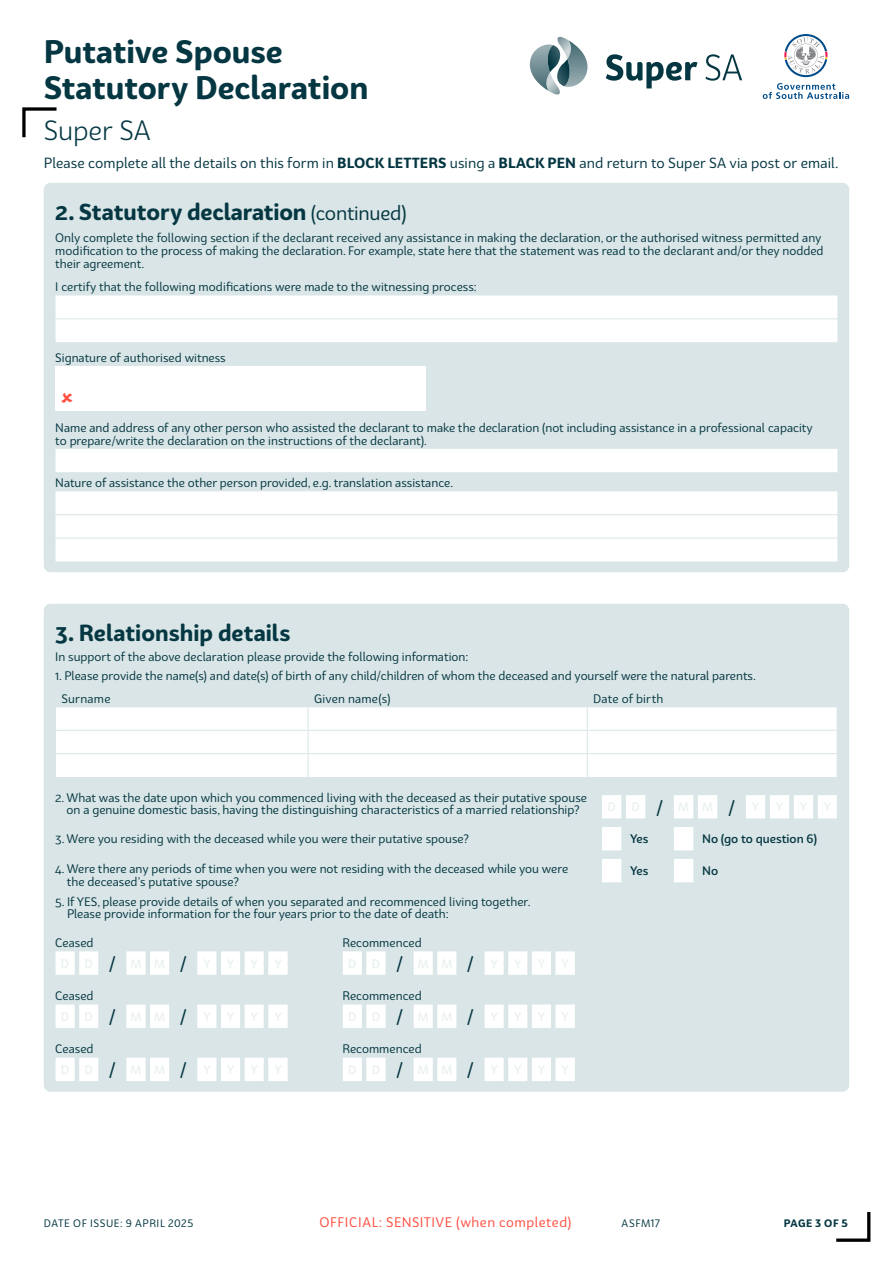
<style>
.page{position:relative;width:893px;height:1263px;background:#fff}
.page>*{position:absolute;margin:0;border:0;box-sizing:border-box;transform-origin:0 0}
.t1{font:700 31.5px/36px "Bw Surco";letter-spacing:-.005em;color:#053742}
.t2{font:27px "Bw Surco";letter-spacing:-.01em;color:#053742}
.t3{font:700 22.5px "Bw Surco";color:#053742}
.t4{font:14.25px "Bw Surco";letter-spacing:.005em;color:#053742}
.t5{font:13.5px "Bw Surco";letter-spacing:.035em;color:#ff4f42}
.t6{font:12px/12.8px "Bw Surco";color:#053742}
.t7{font:500 12px "Bw Surco";color:#053742}
.t8{font:500 12px "Bw Surco";color:#eaf0f1}
.t9{font:10.5px "Bw Surco";letter-spacing:.05em;color:#053742}
.t10{font:700 10.5px "Bw Surco";letter-spacing:.045em;color:#053742}
.s1{font-weight:700}
.s2{font-weight:400;font-size:19.5px}
.s3{font-size:18px;color:#053742}
</style>
<div class="page">
<svg style="left:22px;top:107px;width:35px;height:31px"></svg>
<svg style="left:836px;top:1212px;width:35px;height:30px"></svg>
<svg style="left:784px;top:34px;width:43px;height:43px"></svg>
<svg style="left:763px;top:83px;width:86px;height:16px"></svg>
<svg style="left:606px;top:54px;width:136px;height:34px"></svg>
<svg style="left:530px;top:37px;width:57px;height:58px"></svg>
<div style="left:44px;top:604px;width:805px;height:488px;background:#d9e5e6;border-radius:7px"></div>
<div style="left:56px;top:707px;width:781px;height:70px;background:#fff"></div>
<hr style="left:55px;top:730px;width:253px;height:1px;background:#d9e5e6">
<hr style="left:308px;top:730px;width:279px;height:1px;background:#d9e5e6">
<hr style="left:587px;top:730px;width:250px;height:1px;background:#d9e5e6">
<hr style="left:55px;top:753px;width:253px;height:1px;background:#d9e5e6">
<hr style="left:308px;top:753px;width:279px;height:1px;background:#d9e5e6">
<hr style="left:587px;top:753px;width:250px;height:1px;background:#d9e5e6">
<svg style="left:308px;top:707px;width:1px;height:70px"></svg>
<svg style="left:587px;top:707px;width:1px;height:70px"></svg>
<svg style="left:602px;top:795px;width:235px;height:87px"></svg>
<svg style="left:56px;top:951px;width:232px;height:24px"></svg>
<svg style="left:56px;top:1004px;width:232px;height:24px"></svg>
<svg style="left:56px;top:1058px;width:232px;height:23px"></svg>
<svg style="left:343px;top:951px;width:232px;height:24px"></svg>
<svg style="left:343px;top:1004px;width:232px;height:24px"></svg>
<svg style="left:343px;top:1058px;width:232px;height:23px"></svg>
<div style="left:44px;top:183px;width:805px;height:389px;background:#d9e5e6;border-radius:7px"></div>
<div style="left:56px;top:295px;width:782px;height:47px;background:#fff"></div>
<div style="left:56px;top:366px;width:370px;height:44px;background:#fff"></div>
<svg style="left:56px;top:449px;width:781px;height:112px;fill:#fff"></svg>
<hr style="left:56px;top:514px;width:781px;height:1px;background:#d9e5e6">
<hr style="left:56px;top:538px;width:781px;height:1px;background:#d9e5e6">
<h1 class="t1" style="left:44px;top:32px;width:326px">Putative Spouse<br>Statutory Declaration</h1>
<h2 class="t2" style="left:44px;top:112px;width:109px">Super SA</h2>
<p class="t4" style="left:44px;top:154px;width:796px">Please complete all the details on this form in <span class="s1">BLOCK LETTERS</span> using a <span class="s1">BLACK PEN</span> and return to Super SA via post or email.</p>
<h3 class="t3" style="left:55px;top:196px;width:353px">2. Statutory declaration <span class="s2">(continued)</span></h3>
<p class="t6" style="left:55px;top:231px;width:770px">Only complete the following section if the declarant received any assistance in making the declaration, or the authorised witness permitted any modification to the process of making the declaration. For example, state here that the statement was read to the declarant and/or they nodded their agreement.</p>
<p class="t6" style="left:55px;top:280px;width:423px">I certify that the following modifications were made to the witnessing process:</p>
<p class="t6" style="left:55px;top:351px;width:172px">Signature of authorised witness</p>
<p class="t6" style="left:55px;top:421px;width:759px">Name and address of any other person who assisted the declarant to make the declaration (not including assistance in a professional capacity to prepare/write the declaration on the instructions of the declarant).</p>
<p class="t6" style="left:55px;top:476px;width:399px">Nature of assistance the other person provided, e.g. translation assistance.</p>
<h3 class="t3" style="left:55px;top:617px;width:237px">3. Relationship details</h3>
<p class="t6" style="left:55px;top:650px;width:415px">In support of the above declaration please provide the following information:</p>
<p class="t6" style="left:62px;top:664px;width:696px;line-height:22.5px;text-indent:-6px">1. Please provide the name(s) and date(s) of birth of any child/children of whom the deceased and yourself were the natural parents.<br>Surname</p>
<p class="t6" style="left:314px;top:691px;width:78px">Given name(s)</p>
<p class="t6" style="left:593px;top:691px;width:72px">Date of birth</p>
<p class="t6" style="left:55px;top:790px;width:533px;text-align:center">2. What was the date upon which you commenced living with the deceased as their putative spouse on a genuine domestic basis, having the distinguishing characteristics of a married relationship?</p>
<p class="t6" style="left:55px;top:832px;width:415px">3. Were you residing with the deceased while you were their putative spouse?</p>
<p class="t7" style="left:630px;top:831px;width:20px">Yes</p>
<p class="t7" style="left:702px;top:831px;width:117px">No (go to question 6)</p>
<p class="t6" style="left:67px;top:862px;width:503px;text-indent:-11px">4. Were there any periods of time when you were not residing with the deceased while you were the deceased’s putative spouse?</p>
<p class="t7" style="left:630px;top:863px;width:20px">Yes</p>
<p class="t7" style="left:702px;top:863px;width:17px">No</p>
<p class="t6" style="left:67px;top:894px;width:465px;text-indent:-12px">5. If YES, please provide details of when you separated and recommenced living together.<br>Please provide information for the four years prior to the date of death:</p>
<p class="t6" style="left:55px;top:936px;width:40px">Ceased</p>
<p class="t6" style="left:342px;top:936px;width:81px">Recommenced</p>
<p class="t8" style="left:348px;top:955px;width:10px">D</p>
<p class="t6" style="left:342px;top:989px;width:81px">Recommenced</p>
<p class="t8" style="left:348px;top:1008px;width:10px">D</p>
<p class="t6" style="left:342px;top:1042px;width:81px">Recommenced</p>
<p class="t8" style="left:348px;top:1061px;width:10px">D</p>
<p class="t8" style="left:372px;top:1061px;width:128px">D<span class="s3">/</span>MM<span class="s3">/</span> Y</p>
<p class="t6" style="left:55px;top:989px;width:40px">Ceased</p>
<p class="t6" style="left:55px;top:1042px;width:40px">Ceased</p>
<p class="t8" style="left:61px;top:1061px;width:10px">D</p>
<p class="t8" style="left:85px;top:1061px;width:128px">D<span class="s3">/</span>MM<span class="s3">/</span> Y</p>
<p class="t9" style="left:44px;top:1216px;width:151px">DATE OF ISSUE: 9 APRIL 2025</p>
<p class="t5" style="left:319px;top:1213px;width:254px">OFFICIAL: SENSITIVE (when completed)</p>
<p class="t9" style="left:622px;top:1216px;width:40px">ASFM17</p>
<p class="t10" style="left:784px;top:1215px;width:66px">PAGE 3 OF 5</p>
</div>
